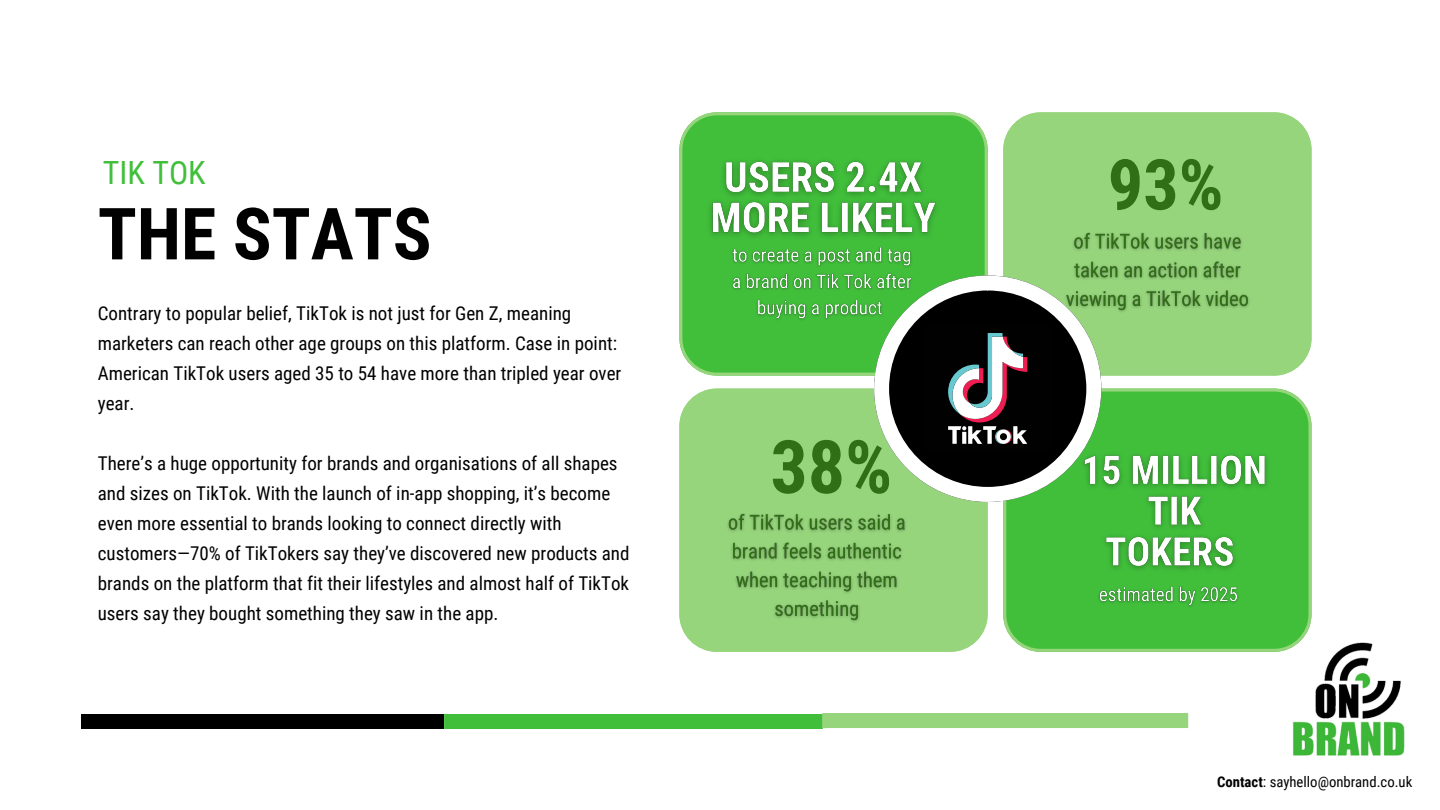
<style>
.page{position:relative;width:1440px;height:810px;background:#fff}
.page>*{position:absolute;margin:0;border:0;box-sizing:border-box;transform-origin:0 0}
.t1{font:700 73.8px "Roboto Condensed";color:#306f16}
.t2{font:700 72px "Roboto Condensed";color:#000}
.t3{font:700 70.2px "Roboto Condensed";color:#306f16}
.t4{font:32px "Roboto Condensed";color:#41bf3b}
.t5{font:19px/30px "Roboto Condensed";color:#000}
.t6{font:14.7px "Roboto Condensed";color:#000}
.s1{font-weight:700}
</style>
<div class="page">
<svg style="left:679px;top:112px;width:309px;height:264px;background:#4ec246"></svg>
<div style="left:1003px;top:112px;width:309px;height:264px;background:#96d57c"></div>
<div style="left:679px;top:389px;width:309px;height:263px;background:#96d57c"></div>
<svg style="left:1003px;top:389px;width:309px;height:263px;background:#4ac143"></svg>
<svg style="left:874px;top:275px;width:227px;height:227px"></svg>
<div style="left:81px;top:714px;width:363px;height:15px;background:#000"></div>
<div style="left:444px;top:714px;width:379px;height:15px;background:#41bf3b"></div>
<div style="left:822px;top:713px;width:366px;height:15px;background:#96d57c"></div>
<div style="left:922px;top:322px;width:132px;height:132px;background:#010101;border-radius:13px"></div>
<svg style="left:948px;top:333px;width:79px;height:111px"></svg>
<img style="left:699px;top:145px;width:247px;height:109px">
<img style="left:1072px;top:440px;width:205px;height:146px">
<img style="left:727px;top:239px;width:191px;height:86px">
<img style="left:1061px;top:225px;width:193px;height:93px">
<img style="left:722px;top:507px;width:189px;height:121px">
<img style="left:1094px;top:578px;width:150px;height:33px">
<img style="left:1229px;top:637px;width:176px;height:119px">
<h3 class="t4" style="left:103px;top:154px;width:104px">TIK TOK</h3>
<h2 class="t2" style="left:98px;top:193px;width:335px">THE STATS</h2>
<p class="t5" style="left:98px;top:298px;width:525px">Contrary to popular belief, TikTok is not just for Gen Z, meaning marketers can reach other age groups on this platform. Case in point:<br>American TikTok users aged 35 to 54 have more than tripled year over year.</p>
<p class="t5" style="left:98px;top:448px;width:533px">There’s a huge opportunity for brands and organisations of all shapes and sizes on TikTok. With the launch of in-app shopping, it’s become even more essential to brands looking to connect directly with customers—70% of TikTokers say they’ve discovered new products and brands on the platform that fit their lifestyles and almost half of TikTok users say they bought something they saw in the app.</p>
<h1 class="t1" style="left:770px;top:425px;width:123px">38%</h1>
<h3 class="t3" style="left:1108px;top:144px;width:117px">93%</h3>
<p class="t6" style="left:1217px;top:773px;width:197px"><span class="s1">Contact</span>: sayhello@onbrand.co.uk</p>
</div>
